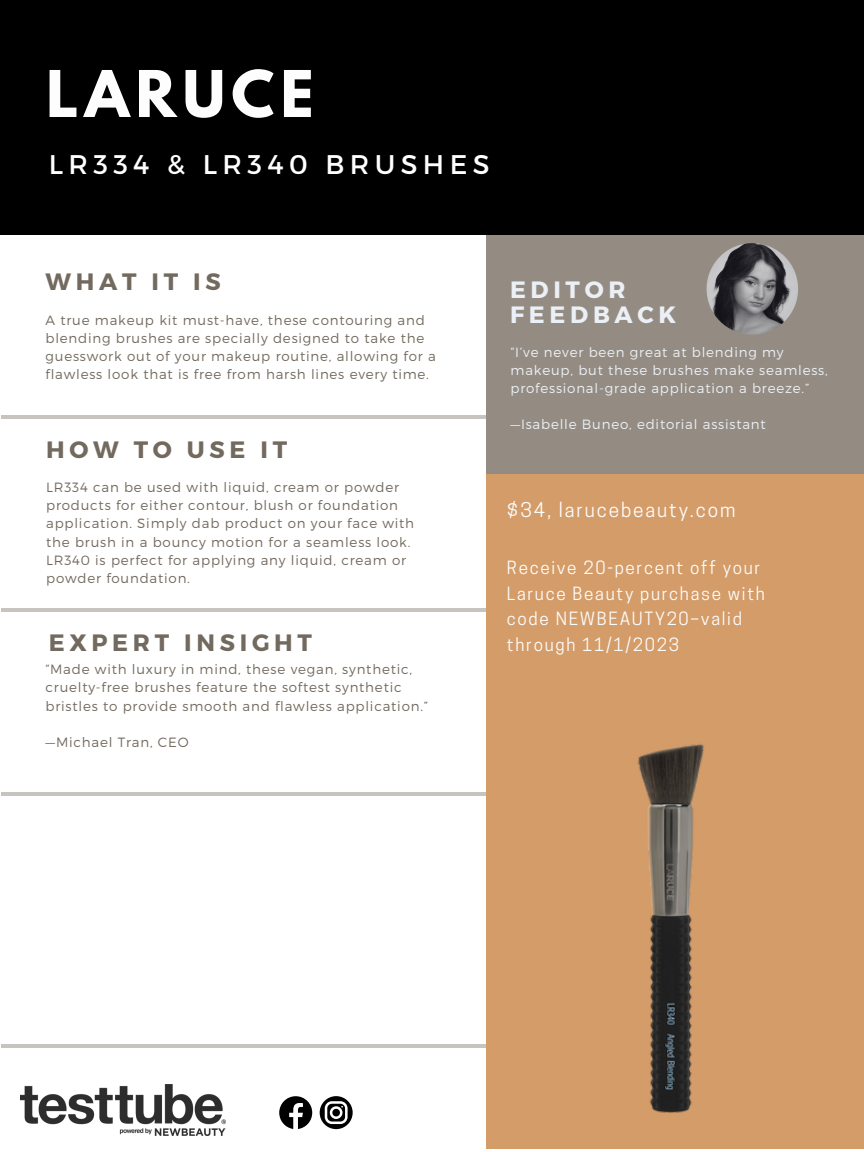
<style>
.page{position:relative;width:864px;height:1152px;background:#fff}
.page>*{position:absolute;margin:0;border:0;box-sizing:border-box;transform-origin:0 0}
.t1{font:700 57px "League Spartan";letter-spacing:.11em;color:#fdfdfd}
.t2{font:27px "Montserrat";letter-spacing:.2em;color:#fff}
.t3{font:700 23.6px "Montserrat";letter-spacing:.2em;color:#736a5f}
.t4{font:700 23.6px "Montserrat";letter-spacing:.2em;color:#ebf0f6}
.t5{font:19.2px "Cooper Hewitt";letter-spacing:.1em;color:#fdfdfd}
.t6{font:17.2px "Cooper Hewitt";letter-spacing:.1em;color:#fdfdfd}
.t7{font:300 13.4px/18.2px "Montserrat";letter-spacing:.06em;color:#736a5f}
.t8{font:300 13.4px/17.8px "Montserrat";letter-spacing:.06em;color:#ebf0f6}
</style>
<div class="page">
<hr style="left:1px;top:415px;width:505px;height:3px;background:#736a5f">
<hr style="left:1px;top:608px;width:505px;height:3px;background:#736a5f">
<hr style="left:1px;top:793px;width:505px;height:3px;background:#736a5f">
<hr style="left:1px;top:1044px;width:505px;height:3px;background:#736a5f">
<div style="left:487px;top:171px;width:377px;height:303px;background:#948c83"></div>
<div style="left:0;top:0;width:864px;height:235px;background:#000"></div>
<img style="left:707px;top:243px;width:91px;height:92px;border-radius:50%">
<img style="left:20px;top:1085px;width:206px;height:51px">
<div style="left:487px;top:474px;width:377px;height:675px;background:#d49c69"></div>
<img style="left:637px;top:744px;width:67px;height:369px">
<svg style="left:279px;top:1096px;width:33px;height:33px"></svg>
<svg style="left:320px;top:1096px;width:33px;height:33px"></svg>
<p class="t1" style="left:46px;top:66px;width:269px">LARUCE</p>
<p class="t2" style="left:49px;top:147px;width:442px">LR334 &amp; LR340 BRUSHES</p>
<p class="t3" style="left:46px;top:267px;width:177px">WHAT IT IS</p>
<p class="t7" style="left:46px;top:310px;width:392px">A true makeup kit must-have, these contouring and blending brushes are specially designed to take the guesswork out of your makeup routine, allowing for a flawless look that is free from harsh lines every time.</p>
<p class="t3" style="left:46px;top:434px;width:243px">HOW TO USE IT</p>
<p class="t7" style="left:46px;top:477px;width:370px">LR334 can be used with liquid, cream or powder products for either contour, blush or foundation application. Simply dab product on your face with the brush in a bouncy motion for a seamless look.<br>LR340 is perfect for applying any liquid, cream or powder foundation.</p>
<p class="t4" style="left:510px;top:274px;width:117px">EDITOR</p>
<p class="t4" style="left:510px;top:300px;width:168px">FEEDBACK</p>
<p class="t8" style="left:511px;top:343px;width:319px">“I’ve never been great at blending my makeup, but these brushes make seamless, professional-grade application a breeze.”</p>
<p class="t8" style="left:511px;top:414px;width:257px">—Isabelle Buneo, editorial assistant</p>
<p class="t5" style="left:507px;top:502px;width:230px">$34, larucebeauty.com</p>
<p class="t6" style="left:507px;top:561px;width:255px">Receive 20-percent off your</p>
<p class="t6" style="left:507px;top:587px;width:259px">Laruce Beauty purchase with</p>
<p class="t6" style="left:507px;top:612px;width:236px">code NEWBEAUTY20–valid</p>
<p class="t3" style="left:49px;top:627px;width:265px">EXPERT INSIGHT</p>
<p class="t6" style="left:507px;top:638px;width:174px">through 11/1/2023</p>
<p class="t7" style="left:46px;top:660px;width:384px">“Made with luxury in mind, these vegan, synthetic, cruelty-free brushes feature the softest synthetic bristles to provide smooth and flawless application.”</p>
<p class="t7" style="left:46px;top:733px;width:145px">—Michael Tran, CEO</p>
</div>
